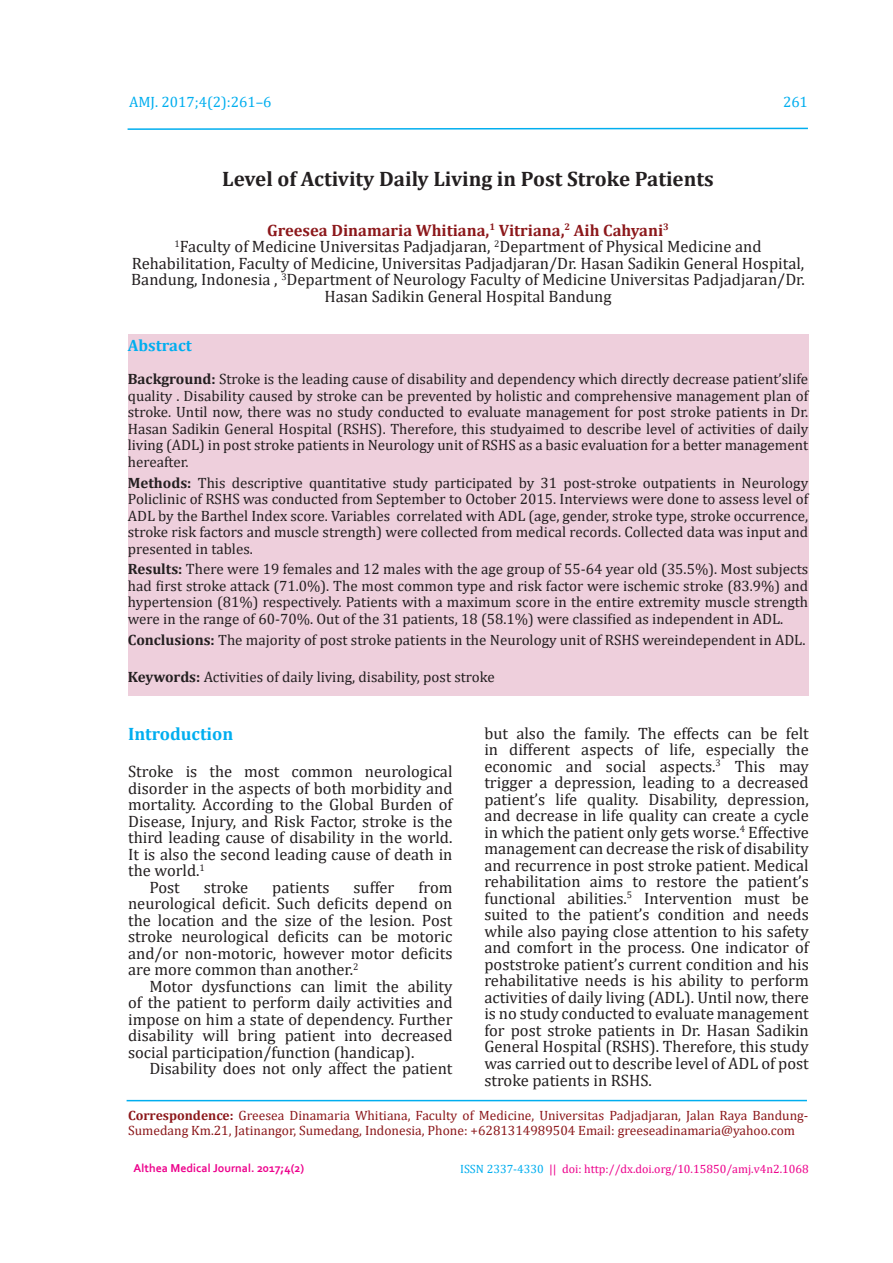
<style>
.page{position:relative;width:893px;height:1263px;background:#fff}
.page>*{position:absolute;margin:0;border:0;box-sizing:border-box;transform-origin:0 0}
.t1{font:700 21px "Cambria";color:#231f20}
.t2{font:700 18px "Cambria";color:#00aeef}
.t3{font:16.5px/16.5px "Cambria";color:#231f20;text-align:justify}
.t4{font:700 16.5px "Cambria";color:#00aeef}
.t5{font:15px/16.5px "Cambria";color:#231f20;text-align:justify}
.t6{font:15px "Cambria";color:#00aeef}
.t7{font:13.5px/15px "Cambria";color:#8c181b}
.t8{font:12px "Cambria";color:#ed028c}
.t9{font:700 12px "Corbel";color:#ed028c}
.s1{font-weight:700;color:#8c181b}
.s2{font-weight:700}
.s3{color:#00aeef}
</style>
<div class="page">
<svg style="left:127px;top:127px;width:681px;height:3px"></svg>
<div style="left:128px;top:334px;width:680px;height:361px;background:#eecfdc"></div>
<hr style="left:127px;top:1100px;width:680px;height:1px;background:#00aeef">
<p class="t6" style="left:129px;top:93px;width:144px">AMJ. 2017;4(2):261–6</p>
<p class="t6" style="left:783px;top:93px;width:26px">261</p>
<p class="t1" style="left:222px;top:164px;width:493px">Level of Activity Daily Living in Post Stroke Patients</p>
<p class="t3" style="left:131px;top:222px;width:675px;text-align:center"><span class="s1">Greesea Dinamaria Whitiana,</span><sup>1</sup> <span class="s1">Vitriana,</span><sup>2</sup> <span class="s1">Aih Cahyani</span><sup>3<br></sup><sup>1</sup>Faculty of Medicine Universitas Padjadjaran, <sup>2</sup>Department of Physical Medicine and Rehabilitation, Faculty of Medicine, Universitas Padjadjaran/Dr. Hasan Sadikin General Hospital, Bandung, Indonesia , <sup>3</sup>Department of Neurology Faculty of Medicine Universitas Padjadjaran/Dr.<br>Hasan Sadikin General Hospital Bandung</p>
<p class="t4" style="left:128px;top:334px;width:65px">Abstract</p>
<p class="t5" style="left:128px;top:371px;width:682px"><span class="s2">Background:</span> Stroke is the leading cause of disability and dependency which directly decrease patient’slife quality . Disability caused by stroke can be prevented by holistic and comprehensive management plan of stroke. Until now, there was no study conducted to evaluate management for post stroke patients in Dr.<br>Hasan Sadikin General Hospital (RSHS). Therefore, this studyaimed to describe level of activities of daily living (ADL) in post stroke patients in Neurology unit of RSHS as a basic evaluation for a better management hereafter.</p>
<p class="t5" style="left:128px;top:474px;width:682px"><span class="s2">Methods:</span> This descriptive quantitative study participated by 31 post-stroke outpatients in Neurology Policlinic of RSHS was conducted from September to October 2015. Interviews were done to assess level of ADL by the Barthel Index score. Variables correlated with ADL (age, gender, stroke type, stroke occurrence, stroke risk factors and muscle strength) were collected from medical records. Collected data was input and presented in tables.</p>
<p class="t5" style="left:128px;top:561px;width:682px"><span class="s2">Results:</span> There were 19 females and 12 males with the age group of 55-64 year old (35.5%). Most subjects had first stroke attack (71.0%). The most common type and risk factor were ischemic stroke (83.9%) and hypertension (81%) respectively. Patients with a maximum score in the entire extremity muscle strength were in the range of 60-70%. Out of the 31 patients, 18 (58.1%) were classified as independent in ADL.</p>
<p class="t5" style="left:128px;top:631px;width:679px"><span class="s2">Conclusions:</span> The majority of post stroke patients in the Neurology unit of RSHS wereindependent in ADL.</p>
<p class="t5" style="left:128px;top:668px;width:368px"><span class="s2">Keywords:</span> Activities of daily living, disability, post stroke</p>
<p class="t2" style="left:128px;top:721px;width:107px">Introduction</p>
<p class="t3" style="left:128px;top:763px;width:326px">Stroke is the most common neurological</p>
<p class="t3" style="left:128px;top:780px;width:326px">disorder in the aspects of both morbidity and</p>
<p class="t3" style="left:128px;top:796px;width:326px">mortality. According to the Global Burden of</p>
<p class="t3" style="left:128px;top:813px;width:326px">Disease, Injury, and Risk Factor, stroke is the</p>
<p class="t3" style="left:128px;top:829px;width:326px">third leading cause of disability in the world.</p>
<p class="t3" style="left:128px;top:846px;width:326px">It is also the second leading cause of death in</p>
<p class="t3" style="left:128px;top:862px;width:78px">the world.<sup>1</sup></p>
<p class="t3" style="left:149px;top:879px;width:32px">Post</p>
<p class="t3" style="left:204px;top:879px;width:46px">stroke</p>
<p class="t3" style="left:272px;top:879px;width:59px">patients</p>
<p class="t3" style="left:354px;top:879px;width:42px">suffer</p>
<p class="t3" style="left:128px;top:879px;width:326px;text-indent:290px">from neurological deficit. Such deficits depend on the location and the size of the lesion. Post stroke neurological deficits can be motoric and/or non-motoric, however motor deficits are more common than another.<sup>2</sup></p>
<p class="t3" style="left:128px;top:978px;width:326px;text-indent:21px">Motor dysfunctions can limit the ability of the patient to perform daily activities and impose on him a state of dependency. Further disability will bring patient into decreased social participation/function (handicap).</p>
<p class="t3" style="left:149px;top:1060px;width:305px">Disability does not only affect the patient</p>
<p class="t3" style="left:484px;top:725px;width:326px">but also the family. The effects can be felt in different aspects of life, especially the economic and social aspects.<sup>3</sup> This may trigger a depression, leading to a decreased patient’s life quality. Disability, depression, and decrease in life quality can create a cycle in which the patient only gets worse.<sup>4</sup> Effective management can decrease the risk of disability and recurrence in post stroke patient. Medical rehabilitation aims to restore the patient’s functional abilities.<sup>5</sup> Intervention must be suited to the patient’s condition and needs while also paying close attention to his safety and comfort in the process. One indicator of poststroke patient’s current condition and his rehabilitative needs is his ability to perform activities of daily living (ADL). Until now, there is no study conducted to evaluate management for post stroke patients in Dr. Hasan Sadikin General Hospital (RSHS). Therefore, this study was carried out to describe level of ADL of post stroke patients in RSHS.</p>
<p class="t7" style="left:128px;top:1108px;width:682px"><span class="s2">Correspondence:</span> Greesea Dinamaria Whitiana, Faculty of Medicine, Universitas Padjadjaran, Jalan Raya Bandung-<br>Sumedang Km.21, Jatinangor, Sumedang, Indonesia, Phone: +6281314989504 Email: greeseadinamaria@yahoo.com</p>
<p class="t9" style="left:134px;top:1160px;width:172px">Althea Medical Journal. 2017;4(2)</p>
<p class="t8" style="left:460px;top:1162px;width:350px"><span class="s3">ISSN 2337-4330</span> || doi: http://dx.doi.org/10.15850/amj.v4n2.1068</p>
</div>
